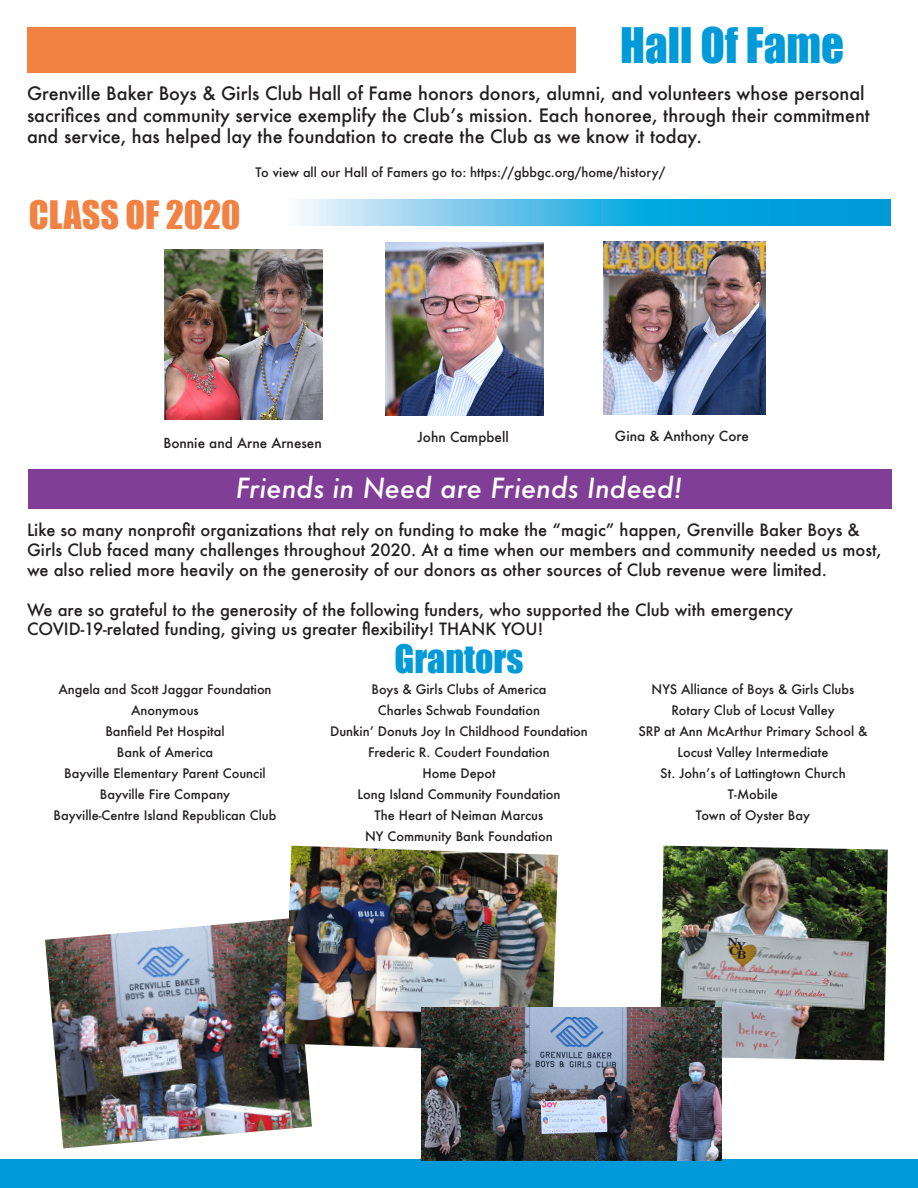
<style>
.page{position:relative;width:918px;height:1188px;background:#fff}
.page>*{position:absolute;margin:0;border:0;box-sizing:border-box;transform-origin:0 0}
.t1{font:45px "Impact";color:#009ad9}
.t2{font:36px "Impact";color:#f28244}
.t3{font:36px "Impact";color:#009ad9}
.t4{font:italic 500 27px "Futura";color:#fff}
.t5{font:500 18px/21.6px "Futura";color:#231f20}
.t6{font:500 16.5px/19.8px "Futura";color:#231f20}
.t7{font:500 13.5px "Futura";color:#231f20}
.t8{font:500 12.75px/21px "Futura";color:#231f20;text-align:center}
</style>
<div class="page">
<div style="left:0;top:1159px;width:918px;height:29px;background:#009ad9"></div>
<div style="left:27px;top:27px;width:549px;height:45px;background:#f28244"></div>
<svg style="left:299px;top:199px;width:592px;height:26px;background:#48b9e5"></svg>
<img style="left:164px;top:249px;width:158px;height:171px">
<img style="left:385px;top:243px;width:158px;height:173px">
<img style="left:604px;top:242px;width:161px;height:173px">
<div style="left:28px;top:469px;width:864px;height:40px;background:#813e97"></div>
<img style="left:45px;top:918px;width:267px;height:230px">
<img style="left:660px;top:846px;width:228px;height:215px">
<img style="left:284px;top:846px;width:274px;height:207px">
<img style="left:421px;top:1008px;width:300px;height:153px">
<p class="t1" style="left:620px;top:10px;width:226px">Hall Of Fame</p>
<p class="t5" style="left:27px;top:82px;width:844px">Grenville Baker Boys &amp; Girls Club Hall of Fame honors donors, alumni, and volunteers whose personal sacrifices and community service exemplify the Club’s mission. Each honoree, through their commitment and service, has helped lay the foundation to create the Club as we know it today.</p>
<p class="t2" style="left:29px;top:187px;width:213px">CLASS OF 2020</p>
<p class="t8" style="left:256px;top:161px;width:411px">To view all our Hall of Famers go to: https://gbbgc.org/home/history/</p>
<p class="t7" style="left:163px;top:434px;width:160px">Bonnie and Arne Arnesen</p>
<p class="t7" style="left:417px;top:427px;width:93px">John Campbell</p>
<p class="t7" style="left:615px;top:426px;width:135px">Gina &amp; Anthony Core</p>
<p class="t4" style="left:236px;top:470px;width:448px">Friends in Need are Friends Indeed!</p>
<p class="t6" style="left:27px;top:520px;width:856px">Like so many nonprofit organizations that rely on funding to make the “magic” happen, Grenville Baker Boys &amp;<br>Girls Club faced many challenges throughout 2020. At a time when our members and community needed us most, we also relied more heavily on the generosity of our donors as other sources of Club revenue were limited.</p>
<p class="t6" style="left:27px;top:599px;width:768px">We are so grateful to the generosity of the following funders, who supported the Club with emergency<br>COVID-19-related funding, giving us greater flexibility! THANK YOU!</p>
<p class="t8" style="left:58px;top:679px;width:215px">Angela and Scott Jaggar Foundation</p>
<p class="t8" style="left:131px;top:700px;width:69px">Anonymous</p>
<p class="t8" style="left:105px;top:721px;width:121px">Banfield Pet Hospital</p>
<p class="t8" style="left:117px;top:742px;width:98px">Bank of America</p>
<p class="t8" style="left:64px;top:763px;width:203px">Bayville Elementary Parent Council</p>
<p class="t8" style="left:100px;top:784px;width:132px">Bayville Fire Company</p>
<p class="t8" style="left:54px;top:805px;width:224px">Bayville-Centre Island Republican Club</p>
<p class="t3" style="left:395px;top:631px;width:130px">Grantors</p>
<p class="t8" style="left:372px;top:679px;width:177px">Boys &amp; Girls Clubs of America</p>
<p class="t8" style="left:378px;top:700px;width:164px">Charles Schwab Foundation</p>
<p class="t8" style="left:330px;top:721px;width:259px">Dunkin’ Donuts Joy In Childhood Foundation</p>
<p class="t8" style="left:368px;top:742px;width:183px">Frederic R. Coudert Foundation</p>
<p class="t8" style="left:422px;top:763px;width:75px">Home Depot</p>
<p class="t8" style="left:357px;top:784px;width:205px">Long Island Community Foundation</p>
<p class="t8" style="left:375px;top:805px;width:170px">The Heart of Neiman Marcus</p>
<p class="t8" style="left:365px;top:826px;width:189px">NY Community Bank Foundation</p>
<p class="t8" style="left:652px;top:679px;width:204px">NYS Alliance of Boys &amp; Girls Clubs</p>
<p class="t8" style="left:671px;top:700px;width:165px">Rotary Club of Locust Valley</p>
<p class="t8" style="left:638px;top:721px;width:231px">SRP at Ann McArthur Primary School &amp;<br>Locust Valley Intermediate</p>
<p class="t8" style="left:660px;top:763px;width:187px">St. John’s of Lattingtown Church</p>
<p class="t8" style="left:728px;top:784px;width:52px">T-Mobile</p>
<p class="t8" style="left:696px;top:805px;width:116px">Town of Oyster Bay</p>
</div>
